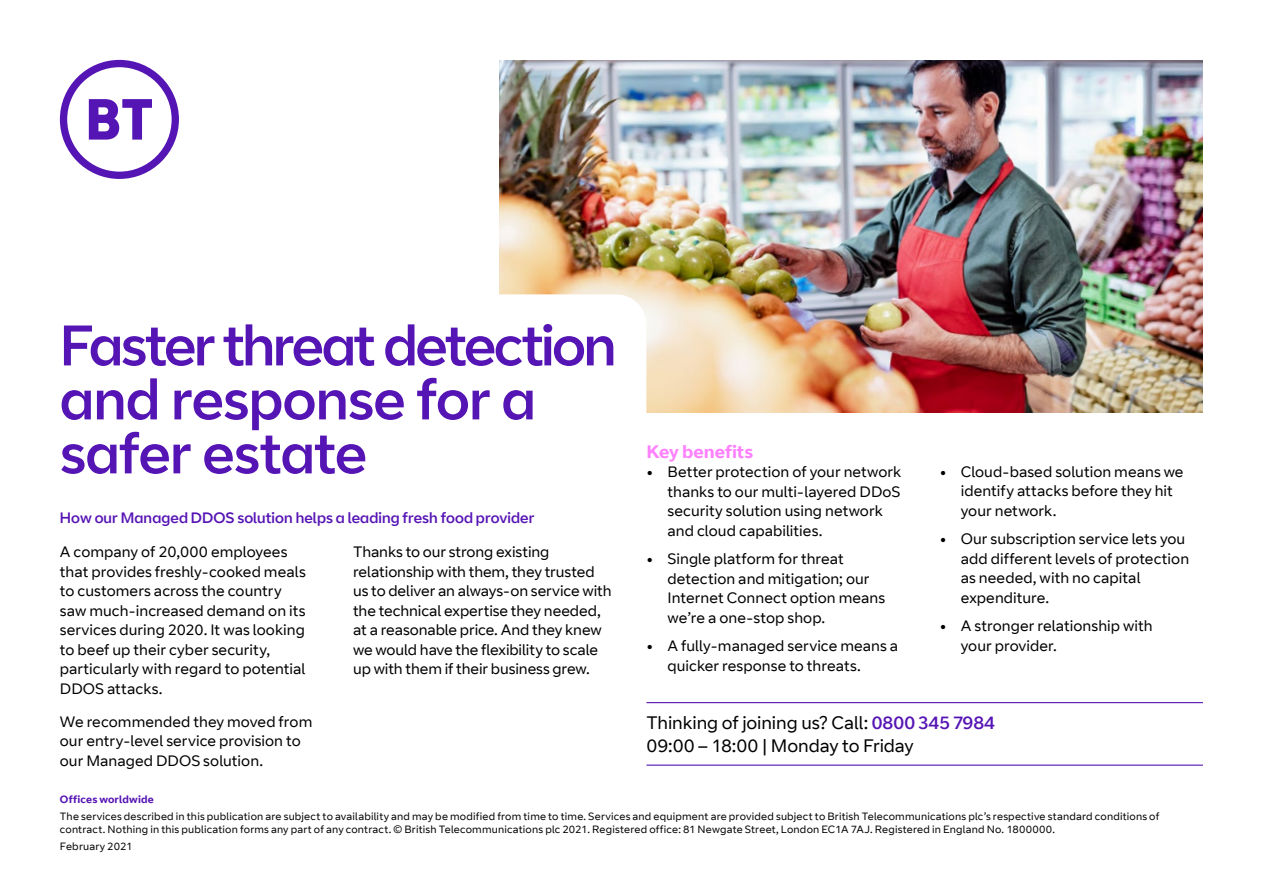
<style>
.page{position:relative;width:1263px;height:893px;background:#fff}
.page>*{position:absolute;margin:0;border:0;box-sizing:border-box;transform-origin:0 0}
.t1{font:57px/54px "BT Curve Headline";letter-spacing:-.025em;color:#5514b4}
.t2{font:18px/23.1px "BT Curve";letter-spacing:-.005em;color:#000}
.t3{font:700 18px "BT Curve";color:#ff80ff}
.t4{font:15px/19.5px "BT Curve";color:#000}
.t5{font:15px "BT Curve Headline";letter-spacing:.01em;color:#5514b4}
.t6{font:10.5px/12.6px "BT Curve";letter-spacing:.015em;color:#000}
.t7{font:700 10.5px "BT Curve";letter-spacing:.02em;color:#5514b4}
.s1{font-weight:700}
.s2{font-family:"BT Curve Headline";color:#5514b4}
</style>
<div class="page">
<svg style="left:60px;top:60px;width:119px;height:119px"></svg>
<img style="left:500px;top:60px;width:703px;height:352px">
<svg style="left:499px;top:294px;width:147px;height:118px"></svg>
<hr style="left:646px;top:702px;width:557px;height:1px;background:#5514b4">
<hr style="left:646px;top:765px;width:557px;height:1px;background:#5514b4">
<h1 class="t1" style="left:60px;top:321px;width:558px">Faster threat detection and response for a safer estate</h1>
<p class="t5" style="left:60px;top:509px;width:476px">How our Managed DDOS solution helps a leading fresh food provider</p>
<p class="t4" style="left:60px;top:543px;width:247px">A company of 20,000 employees that provides freshly-cooked meals to customers across the country saw much-increased demand on its services during 2020. It was looking to beef up their cyber security, particularly with regard to potential<br>DDOS attacks.</p>
<p class="t4" style="left:60px;top:712px;width:254px">We recommended they moved from our entry-level service provision to our Managed DDOS solution.</p>
<p class="t4" style="left:353px;top:543px;width:260px">Thanks to our strong existing relationship with them, they trusted us to deliver an always-on service with the technical expertise they needed, at a reasonable price. And they knew we would have the flexibility to scale up with them if their business grew.</p>
<p class="t3" style="left:646px;top:441px;width:108px">Key benefits</p>
<p class="t4" style="left:667px;top:463px;width:235px;text-indent:-21px"><span class="s1">•</span> Better protection of your network thanks to our multi-layered DDoS security solution using network and cloud capabilities.</p>
<p class="t4" style="left:667px;top:550px;width:219px;text-indent:-21px"><span class="s1">•</span> Single platform for threat detection and mitigation; our<br>Internet Connect option means we’re a one-stop shop.</p>
<p class="t4" style="left:667px;top:637px;width:232px;text-indent:-21px"><span class="s1">•</span> A fully-managed service means a quicker response to threats.</p>
<p class="t4" style="left:961px;top:462px;width:224px;text-indent:-21px"><span class="s1">•</span> Cloud-based solution means we identify attacks before they hit your network.</p>
<p class="t4" style="left:961px;top:530px;width:230px;text-indent:-21px"><span class="s1">•</span> Our subscription service lets you add different levels of protection as needed, with no capital expenditure.</p>
<p class="t4" style="left:961px;top:617px;width:193px;text-indent:-21px"><span class="s1">•</span> A stronger relationship with your provider.</p>
<p class="t2" style="left:646px;top:711px;width:350px">Thinking of joining us? Call: <span class="s2">0800 345 7984<br></span>09:00 – 18:00 | Monday to Friday</p>
<p class="t7" style="left:60px;top:793px;width:95px">Offices worldwide</p>
<p class="t6" style="left:60px;top:811px;width:1101px">The services described in this publication are subject to availability and may be modified from time to time. Services and equipment are provided subject to British Telecommunications plc’s respective standard conditions of contract. Nothing in this publication forms any part of any contract. © British Telecommunications plc 2021. Registered office: 81 Newgate Street, London EC1A 7AJ. Registered in England No. 1800000.</p>
<p class="t6" style="left:60px;top:840px;width:74px">February 2021</p>
</div>
